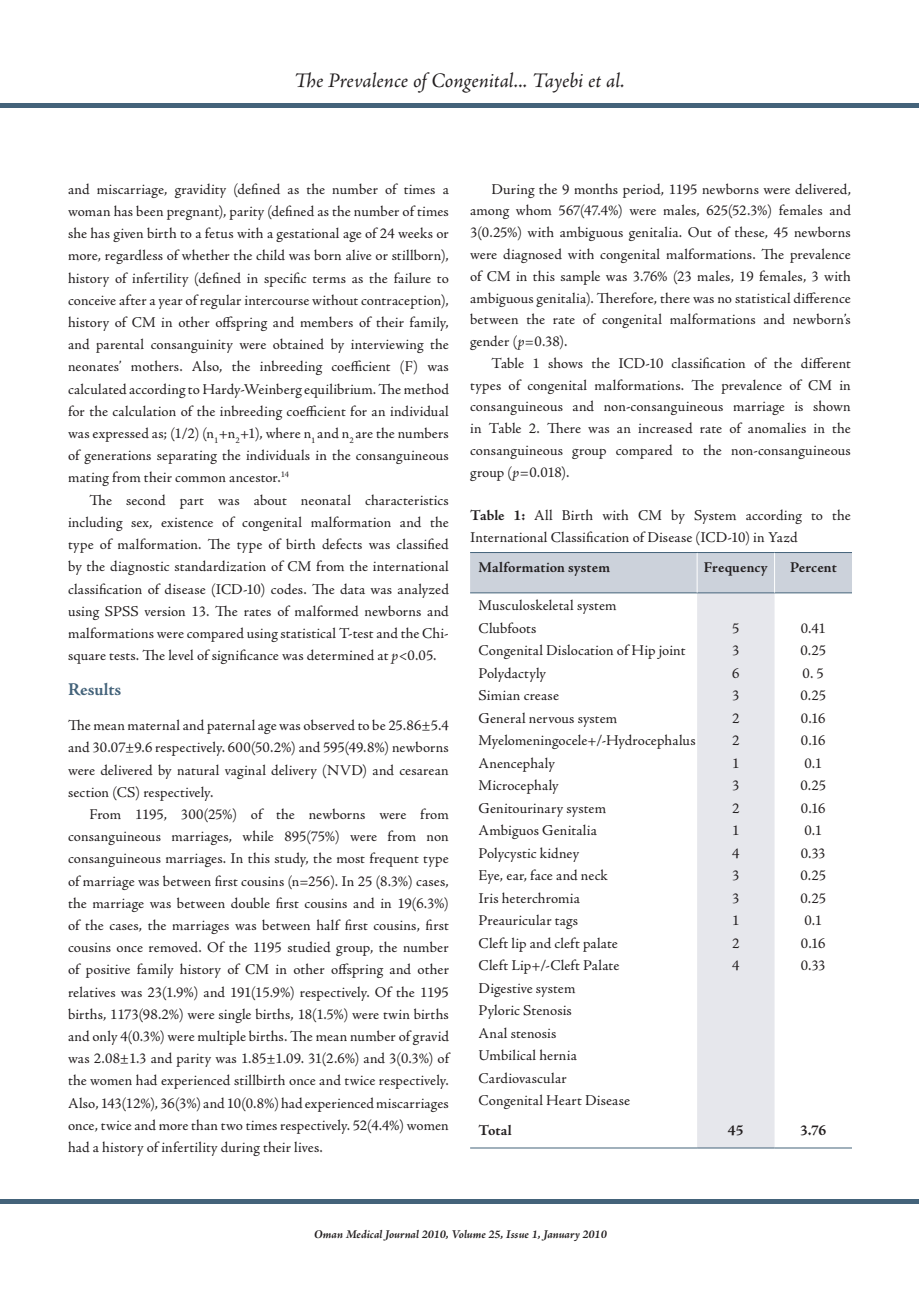
<style>
.page{position:relative;width:919px;height:1289px;background:#fff}
.page>*{position:absolute;margin:0;border:0;box-sizing:border-box;transform-origin:0 0}
.t1{font:italic 21px "Adobe Jenson Pro";color:#231f20}
.t2{font:700 18px "Adobe Jenson Pro";letter-spacing:-.005em;color:#44637a}
.t3{font:15px/22.2px "Adobe Jenson Pro";letter-spacing:.01em;color:#231f20;text-align:justify}
.t4{font:15px/22.5px "Adobe Jenson Pro";letter-spacing:-.025em;color:#231f20}
.t5{font:700 15px "Adobe Jenson Pro";letter-spacing:.005em;color:#231f20}
.t6{font:italic 700 12px "Adobe Jenson Pro";letter-spacing:-.005em;color:#231f20}
.s1{font-style:italic}
.s2{font-weight:700}
</style>
<div class="page">
<hr style="left:0;top:103px;width:906px;height:4px;background:#44637a">
<hr style="left:0;top:1199px;width:906px;height:4px;background:#44637a">
<hr style="left:906px;top:103px;width:12px;height:4px;background:#44637a">
<hr style="left:906px;top:1199px;width:12px;height:4px;background:#44637a">
<svg style="left:470px;top:553px;width:381px;height:594px"></svg>
<hr style="left:774px;top:592px;width:77px;height:1px;background:#44637a">
<hr style="left:697px;top:592px;width:77px;height:1px;background:#44637a">
<hr style="left:470px;top:592px;width:227px;height:1px;background:#44637a">
<hr style="left:774px;top:553px;width:1px;height:39px;background:#fff">
<hr style="left:696px;top:553px;width:1px;height:39px;background:#fff">
<hr style="left:774px;top:552px;width:77px;height:1px;background:#44637a">
<hr style="left:697px;top:552px;width:77px;height:1px;background:#44637a">
<hr style="left:470px;top:552px;width:227px;height:1px;background:#44637a">
<hr style="left:774px;top:1147px;width:77px;height:1px;background:#44637a">
<hr style="left:697px;top:1147px;width:77px;height:1px;background:#44637a">
<hr style="left:470px;top:1147px;width:227px;height:1px;background:#44637a">
<h1 class="t1" style="left:294px;top:69px;width:332px">The Prevalence of Congenital... Tayebi et al.</h1>
<p class="t3" style="left:68px;top:178px;width:382px">and miscarriage, gravidity (defined as the number of times a woman has been pregnant), parity (defined as the number of times she has given birth to a fetus with a gestational age of 24 weeks or more, regardless of whether the child was born alive or stillborn), history of infertility (defined in specific terms as the failure to conceive after a year of regular intercourse without contraception), history of CM in other offspring and members of their family, and parental consanguinity were obtained by interviewing the neonates’ mothers. Also, the inbreeding coefficient (F) was calculated according to Hardy-Weinberg equilibrium. The method for the calculation of the inbreeding coefficient for an individual was expressed as; (1/2) (n<sub>1</sub>+n<sub>2</sub>+1), where n<sub>1</sub> and n<sub>2</sub> are the numbers of generations separating the individuals in the consanguineous mating from their common ancestor.<sup>14</sup></p>
<p class="t3" style="left:68px;top:489px;width:382px;text-indent:21px">The second part was about neonatal characteristics including sex, existence of congenital malformation and the type of malformation. The type of birth defects was classified by the diagnostic standardization of CM from the international classification of disease (ICD-10) codes. The data was analyzed using SPSS version 13. The rates of malformed newborns and malformations were compared using statistical T-test and the Chi&shy;square tests. The level of significance was determined at <span class="s1">p</span>&lt;0.05.</p>
<p class="t2" style="left:68px;top:679px;width:55px">Results</p>
<p class="t3" style="left:68px;top:714px;width:382px">The mean maternal and paternal age was observed to be 25.86±5.4 and 30.07±9.6 respectively. 600(50.2%) and 595(49.8%) newborns were delivered by natural vaginal delivery (NVD) and cesarean section (CS) respectively.</p>
<p class="t3" style="left:68px;top:803px;width:382px;text-indent:21px">From 1195, 300(25%) of the newborns were from consanguineous marriages, while 895(75%) were from non consanguineous marriages. In this study, the most frequent type of marriage was between first cousins (n=256). In 25 (8.3%) cases, the marriage was between double first cousins and in 19(6.3%) of the cases, the marriages was between half first cousins, first cousins once removed. Of the 1195 studied group, the number of positive family history of CM in other offspring and other relatives was 23(1.9%) and 191(15.9%) respectively. Of the 1195 births, 1173(98.2%) were single births, 18(1.5%) were twin births and only 4(0.3%) were multiple births. The mean number of gravid was 2.08±1.3 and parity was 1.85±1.09. 31(2.6%) and 3(0.3%) of the women had experienced stillbirth once and twice respectively.<br>Also, 143(12%), 36(3%) and 10(0.8%) had experienced miscarriages once, twice and more than two times respectively. 52(4.4%) women had a history of infertility during their lives.</p>
<p class="t3" style="left:470px;top:178px;width:382px;line-height:21.8px;text-indent:21px">During the 9 months period, 1195 newborns were delivered, among whom 567(47.4%) were males, 625(52.3%) females and 3(0.25%) with ambiguous genitalia. Out of these, 45 newborns were diagnosed with congenital malformations. The prevalence of CM in this sample was 3.76% (23 males, 19 females, 3 with ambiguous genitalia). Therefore, there was no statistical difference between the rate of congenital malformations and newborn’s gender (<span class="s1">p</span>=0.38).</p>
<p class="t3" style="left:470px;top:352px;width:382px;line-height:21.8px;text-indent:21px">Table 1 shows the ICD-10 classification of the different types of congenital malformations. The prevalence of CM in consanguineous and non-consanguineous marriage is shown in Table 2. There was an increased rate of anomalies in the consanguineous group compared to the non-consanguineous group (<span class="s1">p</span>=0.018).</p>
<p class="t3" style="left:470px;top:505px;width:382px;line-height:21.8px"><span class="s2">Table 1:</span> All Birth with CM by System according to the<br>International Classification of Disease (ICD-10) in Yazd</p>
<p class="t5" style="left:478px;top:558px;width:133px">Malformation system</p>
<p class="t5" style="left:703px;top:558px;width:65px">Frequency</p>
<p class="t5" style="left:790px;top:558px;width:48px">Percent</p>
<p class="t3" style="left:478px;top:594px;width:218px;text-align:left">Musculoskeletal system<br>Clubfoots<br>Congenital Dislocation of Hip joint<br>Polydactyly<br>Simian crease<br>General nervous system<br>Myelomeningocele+/-Hydrocephalus<br>Anencephaly<br>Microcephaly<br>Genitourinary system<br>Ambiguos Genitalia<br>Polycystic kidney<br>Eye, ear, face and neck<br>Iris heterchromia<br>Preauricular tags<br>Cleft lip and cleft palate<br>Cleft Lip+/-Cleft Palate<br>Digestive system<br>Pyloric Stenosis<br>Anal stenosis<br>Umbilical hernia<br>Cardiovascular<br>Congenital Heart Disease</p>
<p class="t5" style="left:478px;top:1122px;width:35px">Total</p>
<p class="t5" style="left:727px;top:1122px;width:17px">45</p>
<p class="t5" style="left:800px;top:1122px;width:28px">3.76</p>
<p class="t3" style="left:732px;top:617px;width:9px">5<br>3<br>6<br>3<br>2<br>2<br>1<br>3<br>2<br>1<br>4<br>3<br>3<br>1<br>2<br>4</p>
<p class="t3" style="left:800px;top:617px;width:27px">0.41<br>0.25</p>
<p class="t4" style="left:800px;top:662px;width:27px">0. 5<br>0.25<br>0.16<br>0.16<br>0.1<br>0.25<br>0.16<br>0.1<br>0.33<br>0.25<br>0.25<br>0.1<br>0.16<br>0.33</p>
<p class="t6" style="left:314px;top:1226px;width:294px">Oman Medical Journal 2010, Volume 25, Issue 1, January 2010</p>
</div>
